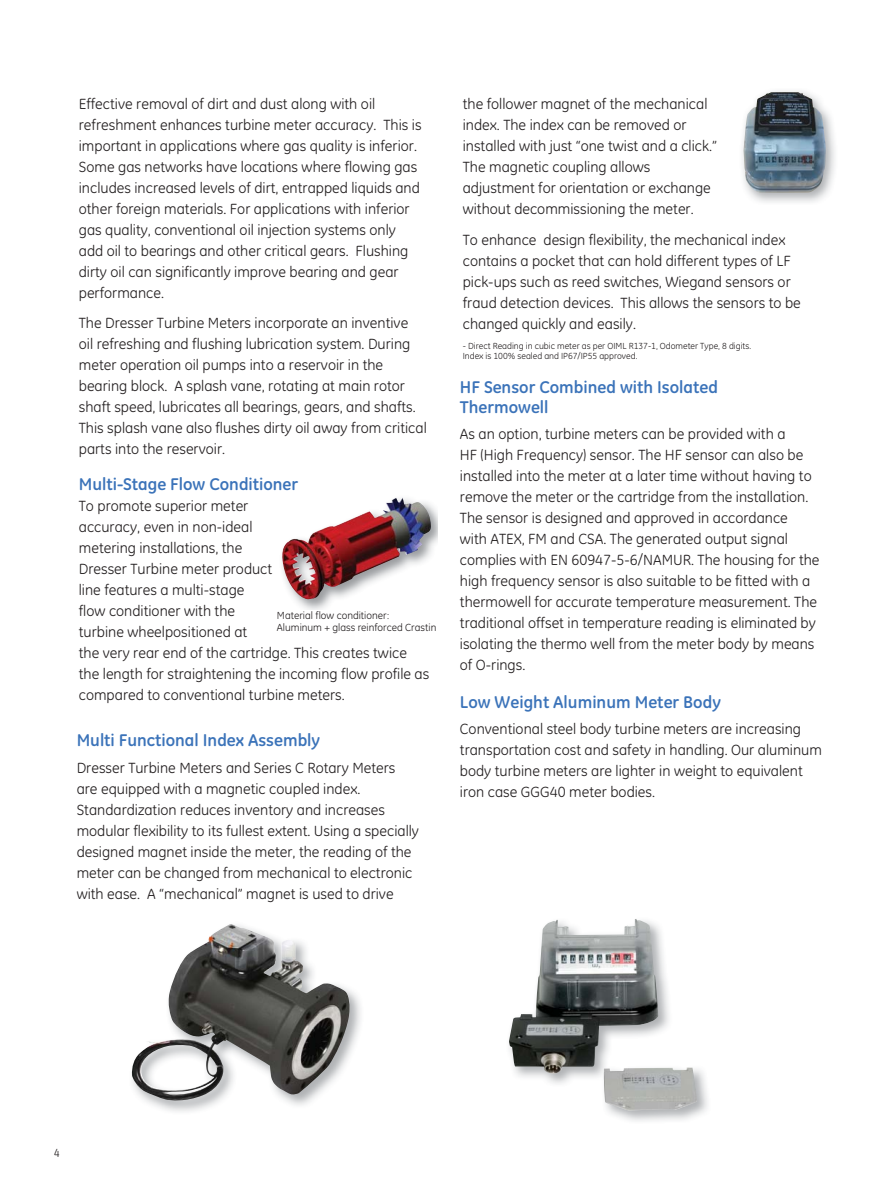
<style>
.page{position:relative;width:891px;height:1188px;background:#fff}
.page>*{position:absolute;margin:0;border:0;box-sizing:border-box;transform-origin:0 0}
.t1{font:700 17.25px/20.2px "GE Inspira";color:#3b73b9}
.t2{font:15px/21px "GE Inspira";color:#231f20}
.t3{font:12px "GE Inspira Cond";color:#231f20}
.t4{font:10.5px/12px "GE Inspira";color:#231f20}
.t5{font:9px/10.5px "GE Inspira";color:#231f20}
</style>
<div class="page">
<img style="left:295px;top:505px;width:143px;height:105px">
<img style="left:282px;top:497px;width:149px;height:102px">
<img style="left:742px;top:90px;width:93px;height:113px">
<img style="left:744px;top:92px;width:82px;height:101px">
<img style="left:609px;top:1069px;width:99px;height:52px">
<img style="left:509px;top:919px;width:189px;height:192px">
<img style="left:131px;top:991px;width:230px;height:121px">
<img style="left:132px;top:924px;width:219px;height:178px">
<p class="t2" style="left:79px;top:95px;width:344px">Effective removal of dirt and dust along with oil refreshment enhances turbine meter accuracy. This is important in applications where gas quality is inferior.<br>Some gas networks have locations where flowing gas includes increased levels of dirt, entrapped liquids and other foreign materials. For applications with inferior gas quality, conventional oil injection systems only add oil to bearings and other critical gears. Flushing dirty oil can significantly improve bearing and gear performance.</p>
<p class="t2" style="left:79px;top:314px;width:349px">The Dresser Turbine Meters incorporate an inventive<br>oil refreshing and flushing lubrication system. During meter operation oil pumps into a reservoir in the bearing block. A splash vane, rotating at main rotor shaft speed, lubricates all bearings, gears, and shafts.<br>This splash vane also flushes dirty oil away from critical parts into the reservoir.</p>
<p class="t1" style="left:79px;top:475px;width:221px">Multi-Stage Flow Conditioner</p>
<p class="t2" style="left:79px;top:497px;width:352px">To promote superior meter<br>accuracy, even in non-ideal<br>metering installations, the<br>Dresser Turbine meter product<br>line features a multi-stage<br>flow conditioner with the<br>turbine wheelpositioned at<br>the very rear end of the cartridge. This creates twice the length for straightening the incoming flow profile as compared to conventional turbine meters.</p>
<p class="t1" style="left:77px;top:732px;width:245px">Multi Functional Index Assembly</p>
<p class="t2" style="left:77px;top:759px;width:344px">Dresser Turbine Meters and Series C Rotary Meters are equipped with a magnetic coupled index.<br>Standardization reduces inventory and increases modular flexibility to its fullest extent. Using a specially designed magnet inside the meter, the reading of the meter can be changed from mechanical to electronic with ease. A “mechanical” magnet is used to drive</p>
<p class="t4" style="left:277px;top:611px;width:161px">Material flow conditioner:<br>Aluminum + glass reinforced Crastin</p>
<p class="t2" style="left:463px;top:95px;width:256px">the follower magnet of the mechanical index. The index can be removed or installed with just “one twist and a click.” The magnetic coupling allows adjustment for orientation or exchange without decommissioning the meter.</p>
<p class="t2" style="left:463px;top:231px;width:340px">To enhance design flexibility, the mechanical index contains a pocket that can hold different types of LF pick-ups such as reed switches, Wiegand sensors or fraud detection devices. This allows the sensors to be changed quickly and easily.</p>
<p class="t5" style="left:463px;top:341px;width:290px">- Direct Reading in cubic meter as per OIML R137-1, Odometer Type, 8 digits.<br>Index is 100% sealed and IP67/IP55 approved.</p>
<p class="t1" style="left:460px;top:379px;width:260px">HF Sensor Combined with Isolated<br>Thermowell</p>
<p class="t2" style="left:460px;top:425px;width:361px">As an option, turbine meters can be provided with a<br>HF (High Frequency) sensor. The HF sensor can also be installed into the meter at a later time without having to remove the meter or the cartridge from the installation.<br>The sensor is designed and approved in accordance<br>with ATEX, FM and CSA. The generated output signal complies with EN 60947-5-6/NAMUR. The housing for the high frequency sensor is also suitable to be fitted with a thermowell for accurate temperature measurement. The traditional offset in temperature reading is eliminated by isolating the thermo well from the meter body by means of O-rings.</p>
<p class="t1" style="left:460px;top:693px;width:263px">Low Weight Aluminum Meter Body</p>
<p class="t2" style="left:460px;top:720px;width:364px">Conventional steel body turbine meters are increasing transportation cost and safety in handling. Our aluminum body turbine meters are lighter in weight to equivalent iron case GGG40 meter bodies.</p>
<p class="t3" style="left:54px;top:1148px;width:7px">4</p>
</div>
